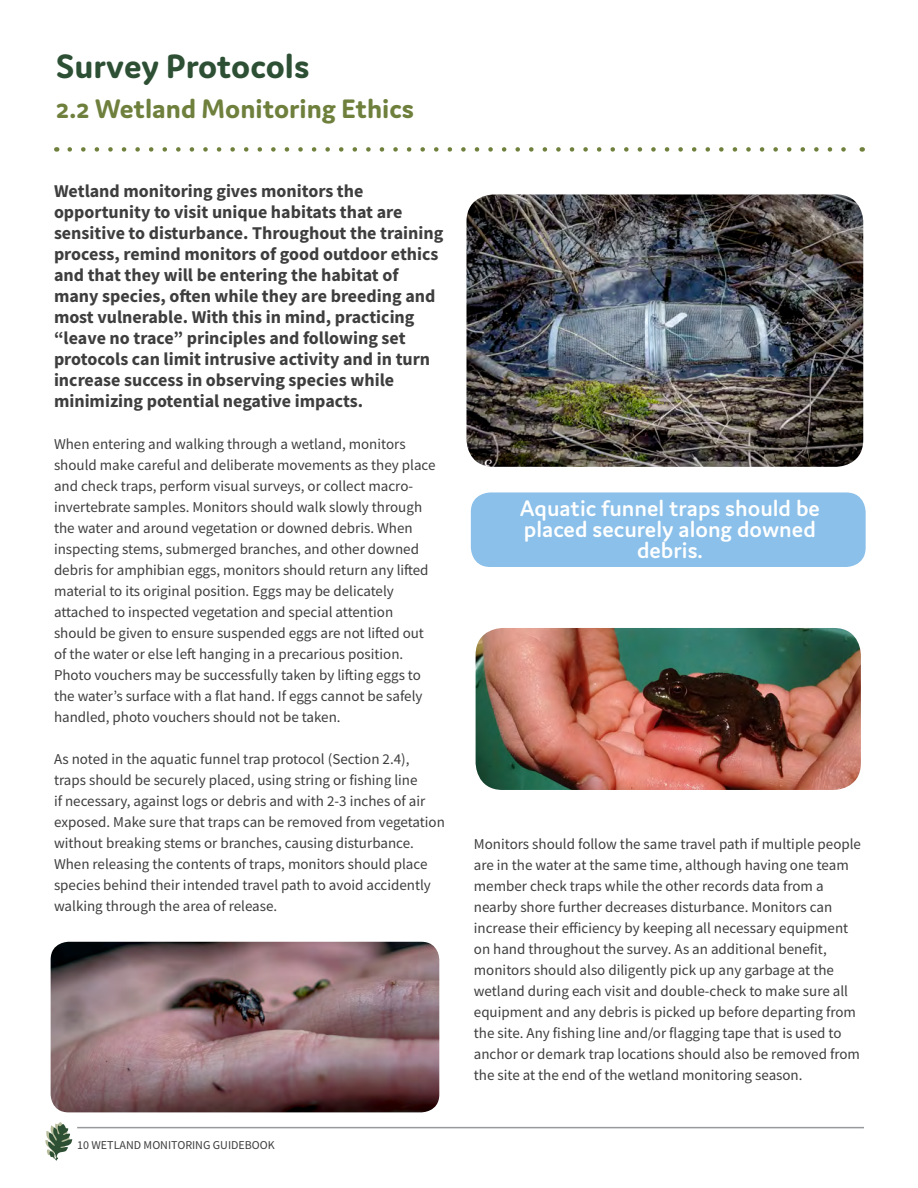
<style>
.page{position:relative;width:918px;height:1188px;background:#fff}
.page>*{position:absolute;margin:0;border:0;box-sizing:border-box;transform-origin:0 0}
.Page_header{font:700 36px "Domus";color:#2d5035}
.secondary_header{font:700 28.5px "Domus";color:#6f803d}
.Subheader{font:600 24px/21px "Domus";color:#fff;text-align:center}
.body{font:700 18px/21px "Source Sans Pro";color:#3e3e3f}
.body-2{font:15px/21px "Source Sans Pro";color:#3e3e3f}
.t1{font:12px "Source Sans Pro";color:#3e3e3f}
</style>
<div class="page">
<hr style="left:77px;top:1127px;width:787px;height:1px;background:#97999c">
<svg style="left:45px;top:1122px;width:27px;height:39px"></svg>
<svg style="left:70px;top:147px;width:776px;height:5px"></svg>
<div style="left:471px;top:492px;width:395px;height:75px;background:#8ac0ea;border-radius:20px"></div>
<img style="left:51px;top:942px;width:388px;height:170px">
<img style="left:466px;top:194px;width:397px;height:273px">
<img style="left:476px;top:628px;width:385px;height:162px">
<p class="Page_header" style="left:56px;top:47px;width:255px">Survey Protocols</p>
<p class="secondary_header" style="left:56px;top:93px;width:359px">2.2 Wetland Monitoring Ethics</p>
<p class="body" style="left:54px;top:180px;width:391px">Wetland monitoring gives monitors the opportunity to visit unique habitats that are sensitive to disturbance. Throughout the training process, remind monitors of good outdoor ethics and that they will be entering the habitat of many species, often while they are breeding and most vulnerable. With this in mind, practicing “leave no trace” principles and following set protocols can limit intrusive activity and in turn increase success in observing species while minimizing potential negative impacts.</p>
<p class="body-2" style="left:54px;top:434px;width:383px">When entering and walking through a wetland, monitors should make careful and deliberate movements as they place and check traps, perform visual surveys, or collect macro&shy;invertebrate samples. Monitors should walk slowly through the water and around vegetation or downed debris. When inspecting stems, submerged branches, and other downed debris for amphibian eggs, monitors should return any lifted material to its original position. Eggs may be delicately attached to inspected vegetation and special attention should be given to ensure suspended eggs are not lifted out of the water or else left hanging in a precarious position.<br>Photo vouchers may be successfully taken by lifting eggs to the water’s surface with a flat hand. If eggs cannot be safely handled, photo vouchers should not be taken.</p>
<p class="body-2" style="left:54px;top:749px;width:392px">As noted in the aquatic funnel trap protocol (Section 2.4), traps should be securely placed, using string or fishing line<br>if necessary, against logs or debris and with 2-3 inches of air exposed. Make sure that traps can be removed from vegetation without breaking stems or branches, causing disturbance.<br>When releasing the contents of traps, monitors should place species behind their intended travel path to avoid accidently walking through the area of release.</p>
<p class="t1" style="left:77px;top:1138px;width:199px">10 WETLAND MONITORING GUIDEBOOK</p>
<p class="Subheader" style="left:520px;top:498px;width:302px">Aquatic funnel traps should be placed securely along downed debris.</p>
<p class="body-2" style="left:474px;top:833px;width:389px">Monitors should follow the same travel path if multiple people are in the water at the same time, although having one team member check traps while the other records data from a nearby shore further decreases disturbance. Monitors can increase their efficiency by keeping all necessary equipment on hand throughout the survey. As an additional benefit, monitors should also diligently pick up any garbage at the wetland during each visit and double-check to make sure all equipment and any debris is picked up before departing from the site. Any fishing line and/or flagging tape that is used to anchor or demark trap locations should also be removed from the site at the end of the wetland monitoring season.</p>
</div>
